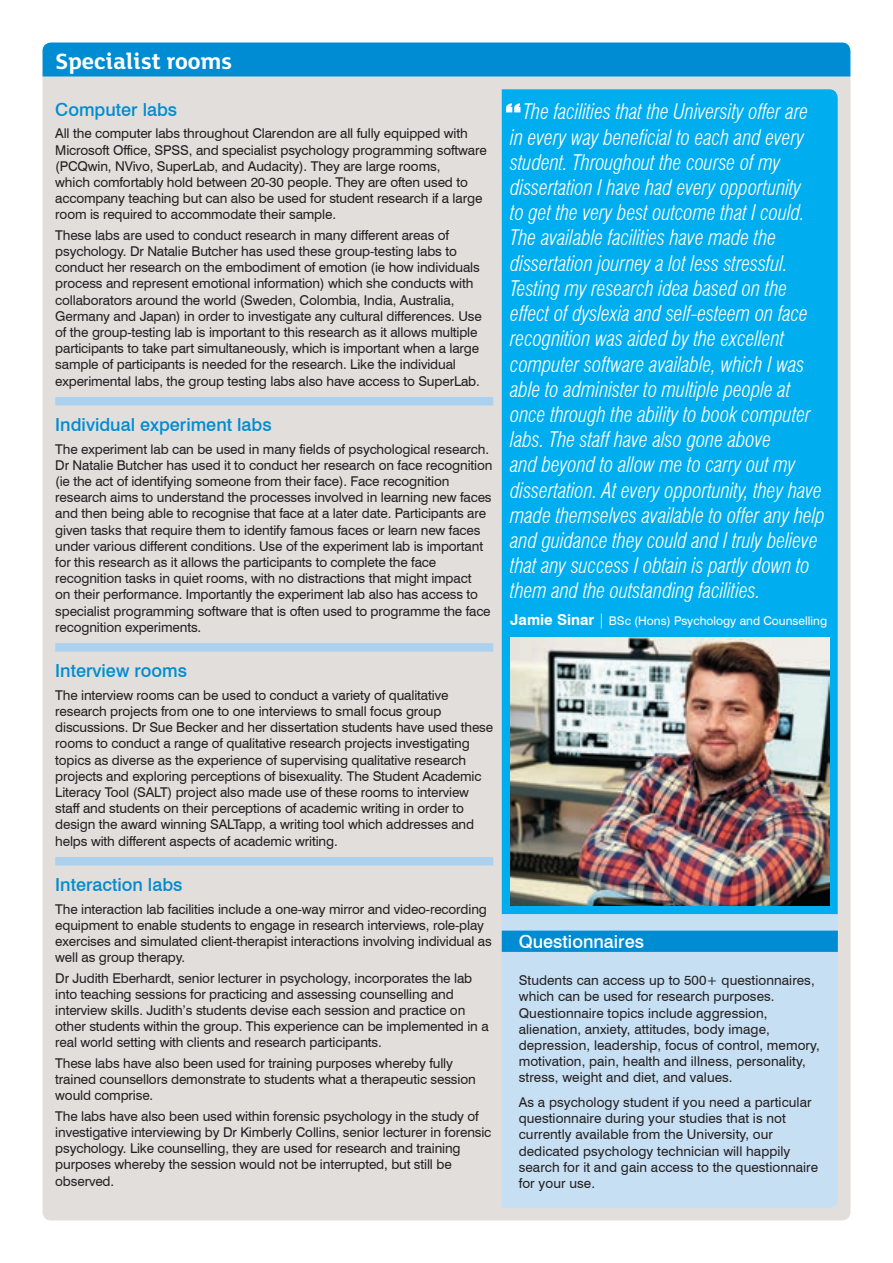
<style>
.page{position:relative;width:893px;height:1263px;background:#fff}
.page>*{position:absolute;margin:0;border:0;box-sizing:border-box;transform-origin:0 0}
.t1{font:700 24px "FS Lola";color:#fff}
.t2{font:italic 300 condensed 21px/25.2px "Swiss 721 BT";letter-spacing:-.01em;color:#fff}
.t3{font:500 18px "Swiss 721 BT";color:#008cd2}
.t4{font:500 18px "Swiss 721 BT";color:#fff}
.t5{font:13.5px/16.2px "Swiss 721 BT";letter-spacing:-.01em;color:#231f20}
.t6{font:12px "Swiss 721 BT";color:#fff}
.s1{font-weight:700;font-size:15px}
.s2{font-weight:300;font-stretch:condensed;font-size:15px}
</style>
<div class="page">
<div style="left:43px;top:77px;width:807px;height:1143px;background:#e2dedb"></div>
<div style="left:43px;top:43px;width:807px;height:34px;background:#008cd2"></div>
<div style="left:55px;top:397px;width:438px;height:8px;background:#acd1ee"></div>
<div style="left:55px;top:643px;width:438px;height:9px;background:#acd1ee"></div>
<div style="left:55px;top:857px;width:438px;height:8px;background:#acd1ee"></div>
<div style="left:502px;top:89px;width:336px;height:825px;background:#00aeef"></div>
<img style="left:510px;top:638px;width:319px;height:268px">
<div style="left:502px;top:914px;width:336px;height:294px;background:#c7dff3"></div>
<div style="left:502px;top:931px;width:336px;height:21px;background:#008cd2"></div>
<svg style="left:506px;top:103px;width:14px;height:9px"></svg>
<h1 class="t1" style="left:55px;top:45px;width:178px">Specialist rooms</h1>
<h3 class="t3" style="left:55px;top:98px;width:123px">Computer labs</h3>
<p class="t5" style="left:55px;top:125px;width:433px">All the computer labs throughout Clarendon are all fully equipped with Microsoft Office, SPSS, and specialist psychology programming software (PCQwin, NVivo, SuperLab, and Audacity). They are large rooms,<br>which comfortably hold between 20-30 people. They are often used to accompany teaching but can also be used for student research if a large room is required to accommodate their sample.</p>
<p class="t5" style="left:55px;top:227px;width:428px">These labs are used to conduct research in many different areas of psychology. Dr Natalie Butcher has used these group-testing labs to conduct her research on the embodiment of emotion (ie how individuals process and represent emotional information) which she conducts with collaborators around the world (Sweden, Colombia, India, Australia, Germany and Japan) in order to investigate any cultural differences. Use of the group-testing lab is important to this research as it allows multiple participants to take part simultaneously, which is important when a large sample of participants is needed for the research. Like the individual experimental labs, the group testing labs also have access to SuperLab.</p>
<h3 class="t3" style="left:55px;top:414px;width:218px">Individual experiment labs</h3>
<p class="t5" style="left:55px;top:441px;width:439px">The experiment lab can be used in many fields of psychological research.<br>Dr Natalie Butcher has used it to conduct her research on face recognition (ie the act of identifying someone from their face). Face recognition research aims to understand the processes involved in learning new faces and then being able to recognise that face at a later date. Participants are given tasks that require them to identify famous faces or learn new faces under various different conditions. Use of the experiment lab is important for this research as it allows the participants to complete the face recognition tasks in quiet rooms, with no distractions that might impact<br>on their performance. Importantly the experiment lab also has access to specialist programming software that is often used to programme the face recognition experiments.</p>
<h3 class="t3" style="left:55px;top:660px;width:133px">Interview rooms</h3>
<p class="t5" style="left:55px;top:687px;width:439px">The interview rooms can be used to conduct a variety of qualitative research projects from one to one interviews to small focus group discussions. Dr Sue Becker and her dissertation students have used these rooms to conduct a range of qualitative research projects investigating topics as diverse as the experience of supervising qualitative research projects and exploring perceptions of bisexuality. The Student Academic Literacy Tool (SALT) project also made use of these rooms to interview staff and students on their perceptions of academic writing in order to design the award winning SALTapp, a writing tool which addresses and helps with different aspects of academic writing.</p>
<h3 class="t3" style="left:55px;top:874px;width:129px">Interaction labs</h3>
<p class="t5" style="left:55px;top:900px;width:438px">The interaction lab facilities include a one-way mirror and video-recording equipment to enable students to engage in research interviews, role-play exercises and simulated client-therapist interactions involving individual as well as group therapy.</p>
<p class="t5" style="left:55px;top:970px;width:435px">Dr Judith Eberhardt, senior lecturer in psychology, incorporates the lab into teaching sessions for practicing and assessing counselling and interview skills. Judith’s students devise each session and practice on other students within the group. This experience can be implemented in a real world setting with clients and research participants.</p>
<p class="t5" style="left:55px;top:1055px;width:422px">These labs have also been used for training purposes whereby fully trained counsellors demonstrate to students what a therapeutic session would comprise.</p>
<p class="t5" style="left:55px;top:1108px;width:438px">The labs have also been used within forensic psychology in the study of investigative interviewing by Dr Kimberly Collins, senior lecturer in forensic psychology. Like counselling, they are used for research and training purposes whereby the session would not be interrupted, but still be observed.</p>
<p class="t2" style="left:510px;top:99px;width:316px;text-indent:13px">The facilities that the University offer are in every way beneficial to each and every student. Throughout the course of my dissertation I have had every opportunity<br>to get the very best outcome that I could.<br>The available facilities have made the dissertation journey a lot less stressful.<br>Testing my research idea based on the effect of dyslexia and self-esteem on face recognition was aided by the excellent computer software available, which I was able to administer to multiple people at once through the ability to book computer labs. The staff have also gone above<br>and beyond to allow me to carry out my dissertation. At every opportunity, they have made themselves available to offer any help and guidance they could and I truly believe that any success I obtain is partly down to them and the outstanding facilities.</p>
<p class="t6" style="left:510px;top:614px;width:318px"><span class="s1">Jamie Sinar</span> <span class="s2">|</span> BSc (Hons) Psychology and Counselling</p>
<h3 class="t4" style="left:519px;top:930px;width:127px">Questionnaires</h3>
<p class="t5" style="left:519px;top:972px;width:302px">Students can access up to 500+ questionnaires, which can be used for research purposes.<br>Questionnaire topics include aggression, alienation, anxiety, attitudes, body image, depression, leadership, focus of control, memory, motivation, pain, health and illness, personality, stress, weight and diet, and values.</p>
<p class="t5" style="left:519px;top:1094px;width:301px">As a psychology student if you need a particular questionnaire during your studies that is not currently available from the University, our dedicated psychology technician will happily search for it and gain access to the questionnaire for your use.</p>
</div>
